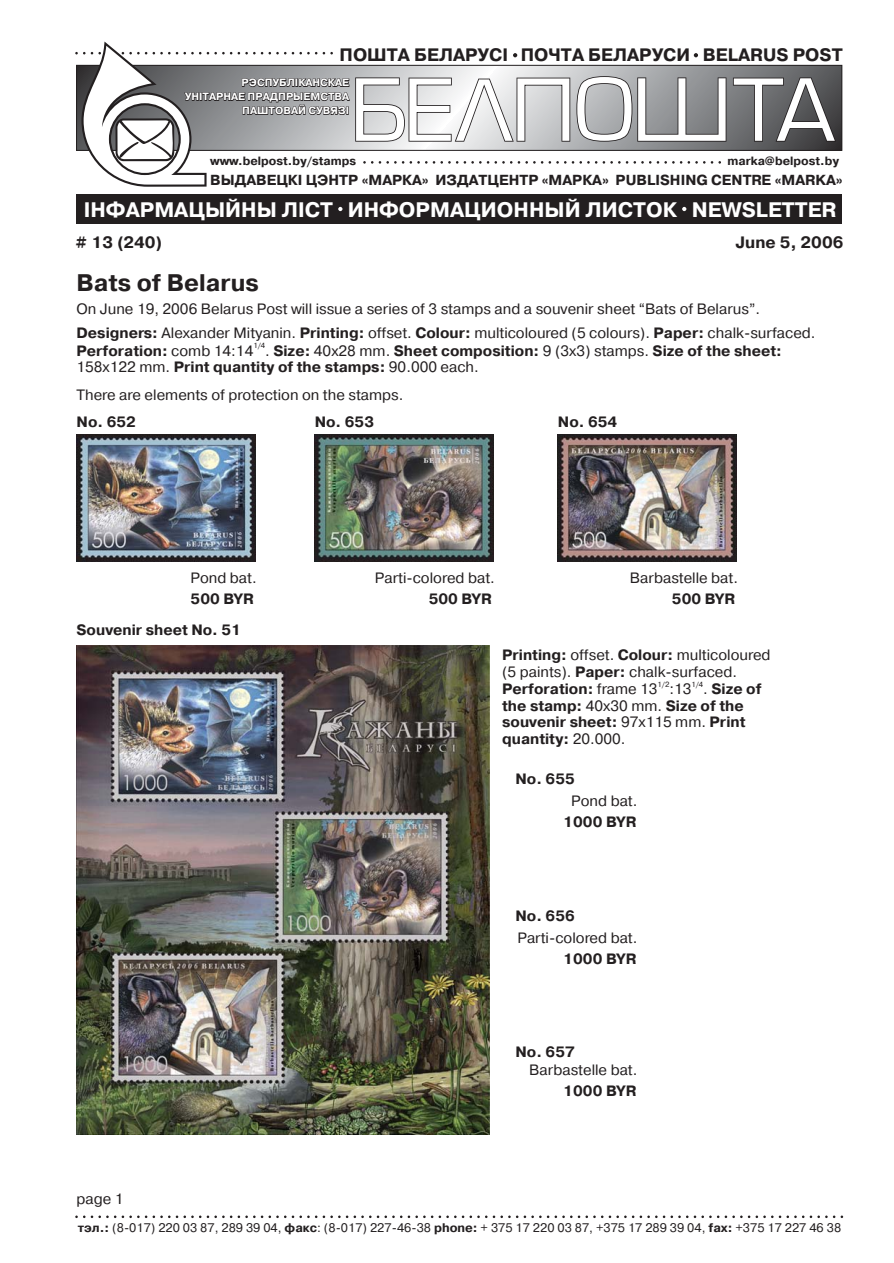
<style>
.page{position:relative;width:894px;height:1263px;background:#fff}
.page>*{position:absolute;margin:0;border:0;box-sizing:border-box;transform-origin:0 0}
.t1{font:700 24px "Pragmatica C";color:#231f20}
.t2{font:700 21px "Pragmatica C";color:#fff}
.t3{font:700 18px "Pragmatica C";color:#231f20}
.t4{font:700 16.5px "Pragmatica C";color:#231f20}
.t5{font:700 15px/16.8px "Pragmatica C";color:#231f20}
.t6{font:15px/24px "Pragmatica C";color:#231f20}
.t7{font:700 14.55px "Pragmatica C";color:#231f20}
.t8{font:12.45px "Pragmatica C";color:#231f20}
.t9{font:700 12px "Pragmatica C";color:#231f20}
.t10{font:700 10.5px/14px "Pragmatica C";color:#231f20;text-align:right}
.t11{font:7.5px "Pragmatica C";color:#231f20}
.s1{font-weight:700}
.s2{font-weight:400}
</style>
<div class="page">
<div style="left:77px;top:194px;width:765px;height:30px;background:#231f20"></div>
<svg style="left:338px;top:207px;width:4px;height:4px"></svg>
<svg style="left:682px;top:207px;width:4px;height:4px"></svg>
<svg style="left:333px;top:67px;width:507px;height:82px;background:#afb1b3"></svg>
<div style="left:76px;top:65px;width:766px;height:86px;border:1px solid #231f20"></div>
<svg style="left:513px;top:53px;width:4px;height:4px"></svg>
<svg style="left:694px;top:53px;width:4px;height:4px"></svg>
<svg style="left:363px;top:161px;width:358px;height:3px"></svg>
<svg style="left:354px;top:75px;width:483px;height:68px"></svg>
<svg style="left:75px;top:1216px;width:768px;height:2px"></svg>
<svg style="left:75px;top:41px;width:258px;height:146px"></svg>
<img style="left:77px;top:434px;width:178px;height:127px">
<img style="left:558px;top:434px;width:178px;height:127px">
<img style="left:315px;top:434px;width:178px;height:127px">
<img style="left:77px;top:646px;width:412px;height:489px">
<p class="t3" style="left:340px;top:48px;width:505px">ПОШТА БЕЛАРУСI ПОЧТА БЕЛАРУСИ BELARUS POST</p>
<p class="t10" style="left:185px;top:77px;width:166px">РЭСПУБЛIКАНСКАЕ<br>УНIТАРНАЕ ПРАДПРЫЕМСТВА<br>ПАШТОВАЙ СУВЯЗI</p>
<p class="t9" style="left:210px;top:157px;width:147px">www.belpost.by/stamps</p>
<p class="t9" style="left:727px;top:157px;width:113px">marka@belpost.by</p>
<p class="t7" style="left:210px;top:175px;width:400px">ВЫДАВЕЦКI ЦЭНТР «МАРКА» ИЗДАТЦЕНТР «МАРКА»</p>
<p class="t7" style="left:616px;top:175px;width:229px">PUBLISHING CENTRE «MARKA»</p>
<h2 class="t2" style="left:84px;top:202px;width:754px">IНФАРМАЦЫЙНЫ ЛIСТ ИНФОРМАЦИОННЫЙ ЛИСТОК NEWSLETTER</h2>
<p class="t4" style="left:76px;top:237px;width:88px"># 13 (240)</p>
<p class="t4" style="left:736px;top:237px;width:110px">June 5, 2006</p>
<h1 class="t1" style="left:77px;top:275px;width:184px">Bats of Belarus</h1>
<p class="t6" style="left:77px;top:298px;width:741px">On June 19, 2006 Belarus Post will issue a series of 3 stamps and a souvenir sheet “Bats of Belarus”.<br><span class="s1">Designers:</span> Alexander Mityanin. <span class="s1">Printing:</span> offset. <span class="s1">Colour:</span> multicoloured (5 colours). <span class="s1">Paper:</span> chalk-surfaced.</p>
<p class="t5" style="left:77px;top:344px;width:707px">Perforation: <span class="s2">comb 14:14 .</span> Size: <span class="s2">40x28 mm.</span> Sheet composition: <span class="s2">9 (3x3) stamps.</span> Size of the sheet:<br><span class="s2">158x122 mm.</span> Print quantity of the stamps: <span class="s2">90.000 each.</span></p>
<p class="t11" style="left:253px;top:343px;width:13px">1/4</p>
<p class="t6" style="left:77px;top:385px;width:328px">There are elements of protection on the stamps.</p>
<p class="t5" style="left:77px;top:415px;width:61px">No. 652</p>
<p class="t5" style="left:315px;top:415px;width:61px">No. 653</p>
<p class="t5" style="left:558px;top:415px;width:61px">No. 654</p>
<p class="t6" style="left:190px;top:567px;width:68px">Pond bat.</p>
<p class="t5" style="left:191px;top:592px;width:65px">500 BYR</p>
<p class="t5" style="left:77px;top:623px;width:166px">Souvenir sheet No. 51</p>
<p class="t6" style="left:77px;top:1188px;width:48px">page 1</p>
<p class="t6" style="left:375px;top:567px;width:122px">Parti-colored bat.</p>
<p class="t5" style="left:429px;top:592px;width:65px">500 BYR</p>
<p class="t6" style="left:630px;top:567px;width:110px">Barbastelle bat.</p>
<p class="t5" style="left:672px;top:592px;width:65px">500 BYR</p>
<p class="t5" style="left:502px;top:648px;width:270px">Printing: <span class="s2">offset.</span> Colour: <span class="s2">multicoloured (5 paints).</span> Paper: <span class="s2">chalk-surfaced.<br></span>Perforation: <span class="s2">frame 13 :13 .</span> Size of the stamp: <span class="s2">40x30 mm.</span> Size of the souvenir sheet: <span class="s2">97x115 mm.</span> Print quantity: <span class="s2">20.000.</span></p>
<p class="t11" style="left:658px;top:681px;width:13px">1/2</p>
<p class="t11" style="left:691px;top:681px;width:13px">1/4</p>
<p class="t5" style="left:515px;top:771px;width:61px">No. 655</p>
<p class="t6" style="left:571px;top:790px;width:68px">Pond bat.</p>
<p class="t5" style="left:563px;top:815px;width:75px">1000 BYR</p>
<p class="t5" style="left:515px;top:909px;width:61px">No. 656</p>
<p class="t6" style="left:517px;top:928px;width:122px">Parti-colored bat.</p>
<p class="t5" style="left:563px;top:952px;width:75px">1000 BYR</p>
<p class="t5" style="left:515px;top:1045px;width:61px">No. 657</p>
<p class="t6" style="left:529px;top:1059px;width:110px">Barbastelle bat.</p>
<p class="t5" style="left:563px;top:1084px;width:75px">1000 BYR</p>
<p class="t8" style="left:78px;top:1223px;width:765px"><span class="s1">тэл.:</span> (8-017) 220 03 87, 289 39 04, <span class="s1">факс</span>: (8-017) 227-46-38 <span class="s1">phone:</span> + 375 17 220 03 87, +375 17 289 39 04, <span class="s1">fax:</span> +375 17 227 46 38</p>
</div>
